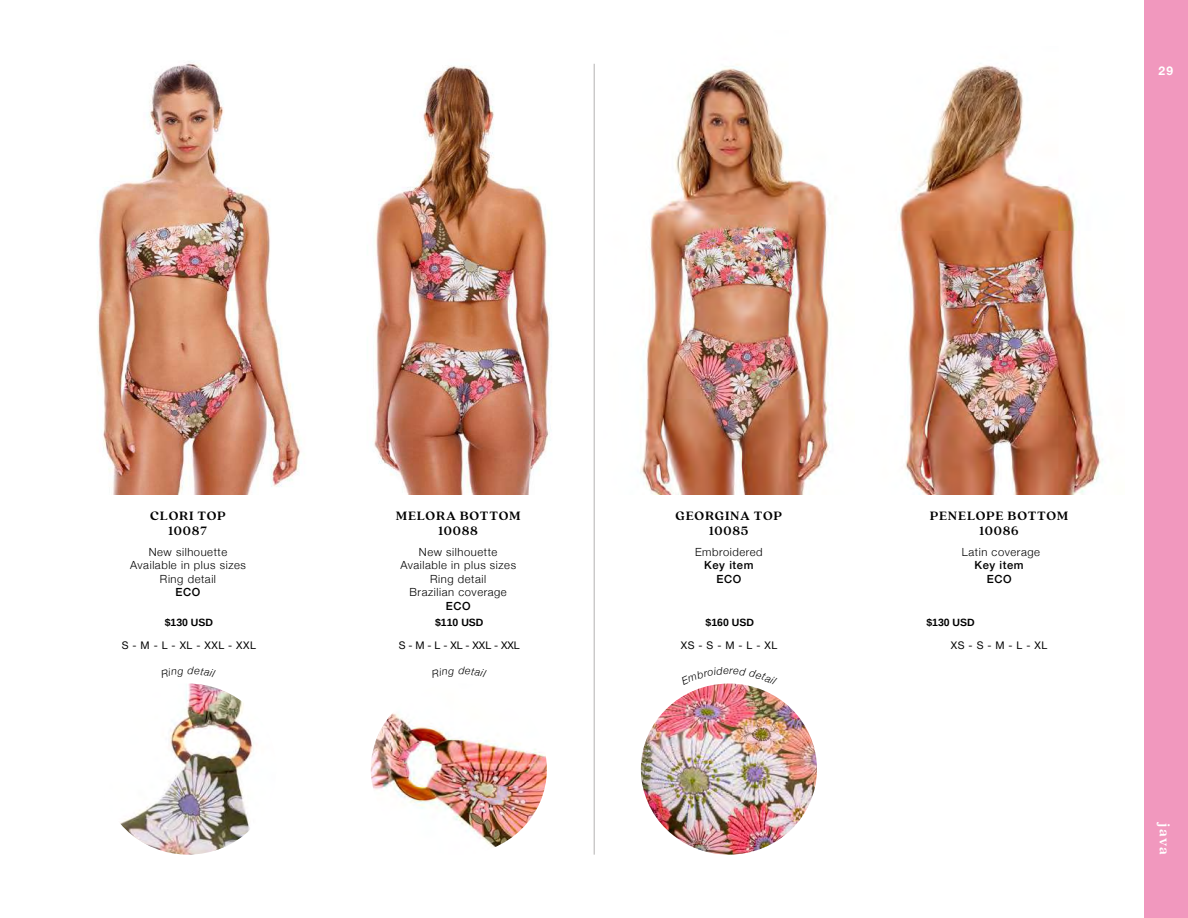
<style>
.page{position:relative;width:1188px;height:918px;background:#fff}
.page>*{position:absolute;margin:0;border:0;box-sizing:border-box;transform-origin:0 0}
.t1{font:700 15px "Quincy CF";color:#fff}
.t2{font:700 13.5px/15px "Quincy CF";letter-spacing:.05em;color:#000;text-align:center}
.t3{font:700 12px "Helvetica Neue";color:#fff}
.t4{font:300 11.25px/13.5px "Helvetica Neue";letter-spacing:.05em;color:#000;text-align:center}
.t5{font:500 11.25px/13.5px "Helvetica Neue";letter-spacing:.05em;color:#000;text-align:center}
.t6{font:10.5px "Helvetica Neue";letter-spacing:.05em;color:#000}
.t7{font:700 10.5px "Arimo";color:#000}
</style>
<div class="page">
<div style="left:1144px;top:0;width:44px;height:918px;background:#f198be"></div>
<hr style="left:594px;top:64px;width:1px;height:791px;background:#b3b2b2">
<img style="left:640px;top:64px;width:190px;height:430px">
<img style="left:97px;top:60px;width:203px;height:434px">
<img style="left:899px;top:63px;width:204px;height:431px">
<img style="left:374px;top:66px;width:177px;height:428px">
<img style="left:641px;top:685px;width:176px;height:170px">
<img style="left:120px;top:684px;width:133px;height:171px">
<img style="left:371px;top:713px;width:176px;height:135px">
<svg style="left:713px;top:683px;width:31px;height:2px"></svg>
<p class="t3" style="left:1159px;top:62px;width:16px">29</p>
<p class="t2" style="left:150px;top:508px;width:77px">CLORI TOP<br>10087</p>
<p class="t4" style="left:130px;top:544px;width:117px">New silhouette<br>Available in plus sizes<br>Ring detail</p>
<p class="t5" style="left:176px;top:585px;width:26px">ECO</p>
<p class="t2" style="left:396px;top:508px;width:126px">MELORA BOTTOM<br>10088</p>
<p class="t4" style="left:400px;top:544px;width:117px">New silhouette<br>Available in plus sizes<br>Ring detail<br>Brazilian coverage</p>
<p class="t5" style="left:446px;top:598px;width:26px">ECO</p>
<p class="t2" style="left:676px;top:508px;width:108px">GEORGINA TOP<br>10085</p>
<p class="t4" style="left:695px;top:544px;width:69px">Embroidered</p>
<p class="t5" style="left:704px;top:558px;width:51px">Key item<br>ECO</p>
<p class="t2" style="left:930px;top:508px;width:140px">PENELOPE BOTTOM<br>10086</p>
<p class="t4" style="left:962px;top:544px;width:80px">Latin coverage</p>
<p class="t5" style="left:975px;top:558px;width:51px">Key item<br>ECO</p>
<p class="t7" style="left:165px;top:618px;width:50px">$130 USD</p>
<p class="t7" style="left:435px;top:618px;width:50px">$110 USD</p>
<p class="t7" style="left:706px;top:618px;width:50px">$160 USD</p>
<p class="t7" style="left:926px;top:618px;width:50px">$130 USD</p>
<p class="t6" style="left:122px;top:638px;width:136px">S-M-L-XL-XXL-XXL</p>
<p class="t6" style="left:399px;top:638px;width:122px">S-M-L-XL-XXL-XXL</p>
<p class="t6" style="left:681px;top:638px;width:98px">XS-S-M-L-XL</p>
<p class="t6" style="left:951px;top:638px;width:98px">XS-S-M-L-XL</p>
<h1 class="t1" style="left:1175px;top:823px;width:33px;rotate:90deg">java</h1>
</div>
